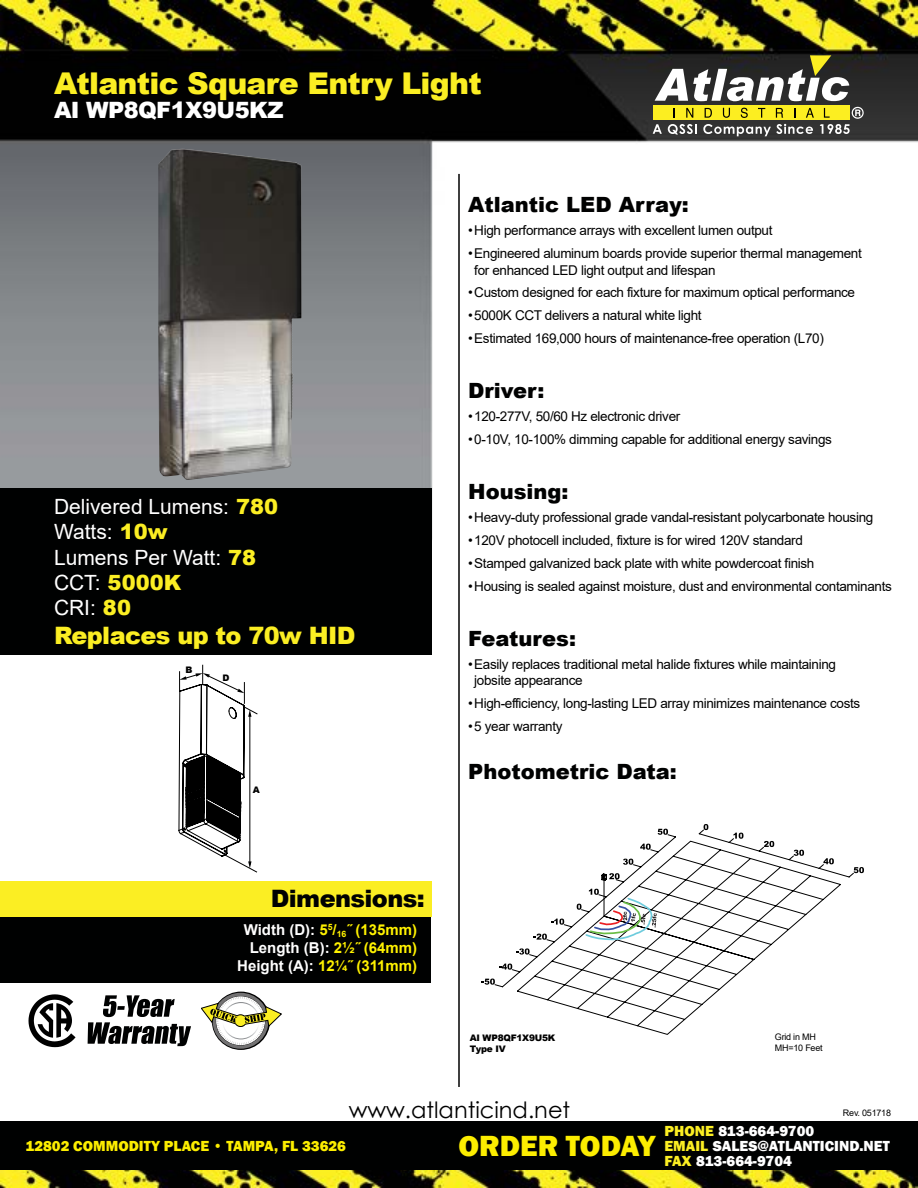
<style>
.page{position:relative;width:918px;height:1188px;background:#fff}
.page>*{position:absolute;margin:0;border:0;box-sizing:border-box;transform-origin:0 0}
.t1{font:900 30px "Arial";letter-spacing:-.025em;color:#fbee23}
.t2{font:800 30px "Franklin Gothic";color:#fced00}
.t3{font:900 24px "Arial";letter-spacing:-.025em;color:#fbee23}
.t4{font:900 24px "Arial";letter-spacing:-.025em;color:#000101}
.t5{font:22.5px "Century Gothic";color:#000}
.t6{font:900 22.5px "Arial";letter-spacing:-.025em;color:#fff}
.t7{font:21px/25.2px "Arial";color:#fff}
.t8{font:900 21px "Arial";color:#000101}
.t9{font:700 15px/18px "Arial";color:#fff200;text-align:right}
.t10{font:800 15px/15px "Franklin Gothic";color:#fff}
.t11{font:800 15px "Franklin Gothic";color:#fced00}
.t12{font:13.5px/16.2px "Arial";letter-spacing:-.025em;color:#000}
.t13{font:9px/10.5px "Arial";letter-spacing:-.025em;color:#000}
.t14{font:900 9px/10.5px "Arial";letter-spacing:-.025em;color:#000}
.s1{font-weight:900;color:#fbee23}
.s2{color:#fff}
.s3{color:#fbee23}
</style>
<div class="page">
<img style="left:0;top:0;width:918px;height:1188px">
<div style="left:653px;top:105px;width:196px;height:15px;background:#fcee21"></div>
<svg style="left:655px;top:55px;width:194px;height:46px"></svg>
<svg style="left:686px;top:108px;width:7px;height:10px"></svg>
<svg style="left:705px;top:108px;width:7px;height:10px"></svg>
<svg style="left:723px;top:108px;width:7px;height:10px"></svg>
<svg style="left:741px;top:108px;width:7px;height:10px"></svg>
<svg style="left:758px;top:108px;width:7px;height:10px"></svg>
<svg style="left:776px;top:108px;width:7px;height:10px"></svg>
<svg style="left:806px;top:108px;width:8px;height:10px"></svg>
<svg style="left:653px;top:124px;width:9px;height:10px"></svg>
<svg style="left:668px;top:124px;width:29px;height:11px"></svg>
<svg style="left:703px;top:124px;width:110px;height:12px"></svg>
<svg style="left:820px;top:107px;width:44px;height:27px"></svg>
<div style="left:0;top:1121px;width:918px;height:49px;background:#000101"></div>
<hr style="left:458px;top:174px;width:2px;height:913px;background:#000">
<img style="left:158px;top:149px;width:135px;height:331px">
<div style="left:0;top:913px;width:431px;height:69px;background:#000101"></div>
<div style="left:0;top:881px;width:432px;height:36px;background:#fbee23"></div>
<div style="left:0;top:488px;width:432px;height:166px;background:#000101"></div>
<svg style="left:495px;top:830px;width:359px;height:204px"></svg>
<svg style="left:734px;top:833px;width:9px;height:6px"></svg>
<svg style="left:764px;top:841px;width:10px;height:6px"></svg>
<svg style="left:794px;top:850px;width:10px;height:6px"></svg>
<svg style="left:823px;top:858px;width:11px;height:6px"></svg>
<svg style="left:854px;top:867px;width:10px;height:6px"></svg>
<svg style="left:704px;top:824px;width:4px;height:6px"></svg>
<svg style="left:482px;top:979px;width:13px;height:6px"></svg>
<svg style="left:499px;top:964px;width:13px;height:6px"></svg>
<svg style="left:516px;top:948px;width:14px;height:7px"></svg>
<svg style="left:534px;top:934px;width:13px;height:6px"></svg>
<svg style="left:551px;top:919px;width:13px;height:6px"></svg>
<svg style="left:623px;top:859px;width:10px;height:6px"></svg>
<svg style="left:640px;top:844px;width:11px;height:6px"></svg>
<svg style="left:658px;top:829px;width:10px;height:6px"></svg>
<svg style="left:577px;top:873px;width:80px;height:68px"></svg>
<svg style="left:29px;top:994px;width:47px;height:53px"></svg>
<svg style="left:88px;top:995px;width:103px;height:51px"></svg>
<svg style="left:201px;top:992px;width:81px;height:58px"></svg>
<svg style="left:179px;top:665px;width:79px;height:208px"></svg>
<hr style="left:249px;top:714px;width:1px;height:151px;background:#000101">
<h1 class="t1" style="left:54px;top:62px;width:429px">Atlantic Square Entry Light</h1>
<h3 class="t6" style="left:54px;top:94px;width:231px">AI WP8QF1X9U5KZ</h3>
<h3 class="t7" style="left:54px;top:494px;width:226px">Delivered Lumens: <span class="s1">780<br></span>Watts: <span class="s1">10w<br></span>Lumens Per Watt: <span class="s1">78<br></span>CCT: <span class="s1">5000K<br></span>CRI: <span class="s1">80</span></h3>
<h2 class="t3" style="left:54px;top:618px;width:303px">Replaces up to 70w HID</h2>
<p class="t14" style="left:186px;top:665px;width:9px">B</p>
<p class="t14" style="left:222px;top:672px;width:9px">D</p>
<p class="t14" style="left:253px;top:784px;width:9px">A</p>
<h2 class="t4" style="left:271px;top:881px;width:156px">Dimensions:</h2>
<p class="t9" style="left:237px;top:921px;width:182px"><span class="s2">Width (D):</span> 5<sup>5</sup>/<sub>16</sub>˝ (135mm)<br><span class="s2">Length (B):</span> 2½˝ (64mm)<br><span class="s2">Height (A):</span> 12¼˝ (311mm)</p>
<h3 class="t8" style="left:468px;top:190px;width:222px">Atlantic LED Array:</h3>
<p class="t12" style="left:468px;top:222px;width:306px">•High performance arrays with excellent lumen output</p>
<p class="t12" style="left:474px;top:245px;width:389px;text-indent:-6px">•Engineered aluminum boards provide superior thermal management for enhanced LED light output and lifespan</p>
<p class="t12" style="left:468px;top:285px;width:388px">•Custom designed for each fixture for maximum optical performance</p>
<p class="t12" style="left:468px;top:307px;width:235px">•5000K CCT delivers a natural white light</p>
<p class="t12" style="left:468px;top:330px;width:357px">•Estimated 169,000 hours of maintenance-free operation (L70)</p>
<h3 class="t8" style="left:468px;top:376px;width:78px">Driver:</h3>
<p class="t12" style="left:468px;top:408px;width:214px">•120-277V, 50/60 Hz electronic driver</p>
<p class="t12" style="left:468px;top:431px;width:365px">•0-10V, 10-100% dimming capable for additional energy savings</p>
<h3 class="t8" style="left:468px;top:476px;width:102px">Housing:</h3>
<p class="t12" style="left:468px;top:509px;width:407px">•Heavy-duty professional grade vandal-resistant polycarbonate housing</p>
<p class="t12" style="left:468px;top:532px;width:336px">•120V photocell included, fixture is for wired 120V standard</p>
<p class="t12" style="left:468px;top:555px;width:348px">•Stamped galvanized back plate with white powdercoat finish</p>
<p class="t12" style="left:468px;top:578px;width:425px">•Housing is sealed against moisture, dust and environmental contaminants</p>
<h3 class="t8" style="left:468px;top:623px;width:109px">Features:</h3>
<p class="t12" style="left:474px;top:656px;width:363px;text-indent:-6px">•Easily replaces traditional metal halide fixtures while maintaining jobsite appearance</p>
<p class="t12" style="left:468px;top:695px;width:394px">•High-efficiency, long-lasting LED array minimizes maintenance costs</p>
<p class="t12" style="left:468px;top:718px;width:96px">•5 year warranty</p>
<h3 class="t8" style="left:468px;top:756px;width:210px">Photometric Data:</h3>
<p class="t14" style="left:470px;top:1033px;width:87px">AI WP8QF1X9U5K<br>Type IV</p>
<p class="t13" style="left:775px;top:1032px;width:49px">Grid in MH<br>MH=10 Feet</p>
<h3 class="t5" style="left:349px;top:1094px;width:223px">www.atlanticind.net</h3>
<p class="t11" style="left:26px;top:1136px;width:322px">12802 COMMODITY PLACE • TAMPA, FL 33626</p>
<h1 class="t2" style="left:458px;top:1127px;width:199px">ORDER TODAY</h1>
<p class="t13" style="left:843px;top:1107px;width:50px">Rev. 051718</p>
<p class="t10" style="left:664px;top:1124px;width:227px"><span class="s3">PHONE</span> 813-664-9700<br><span class="s3">EMAIL</span> SALES@ATLANTICIND.NET<br><span class="s3">FAX</span> 813-664-9704</p>
</div>
